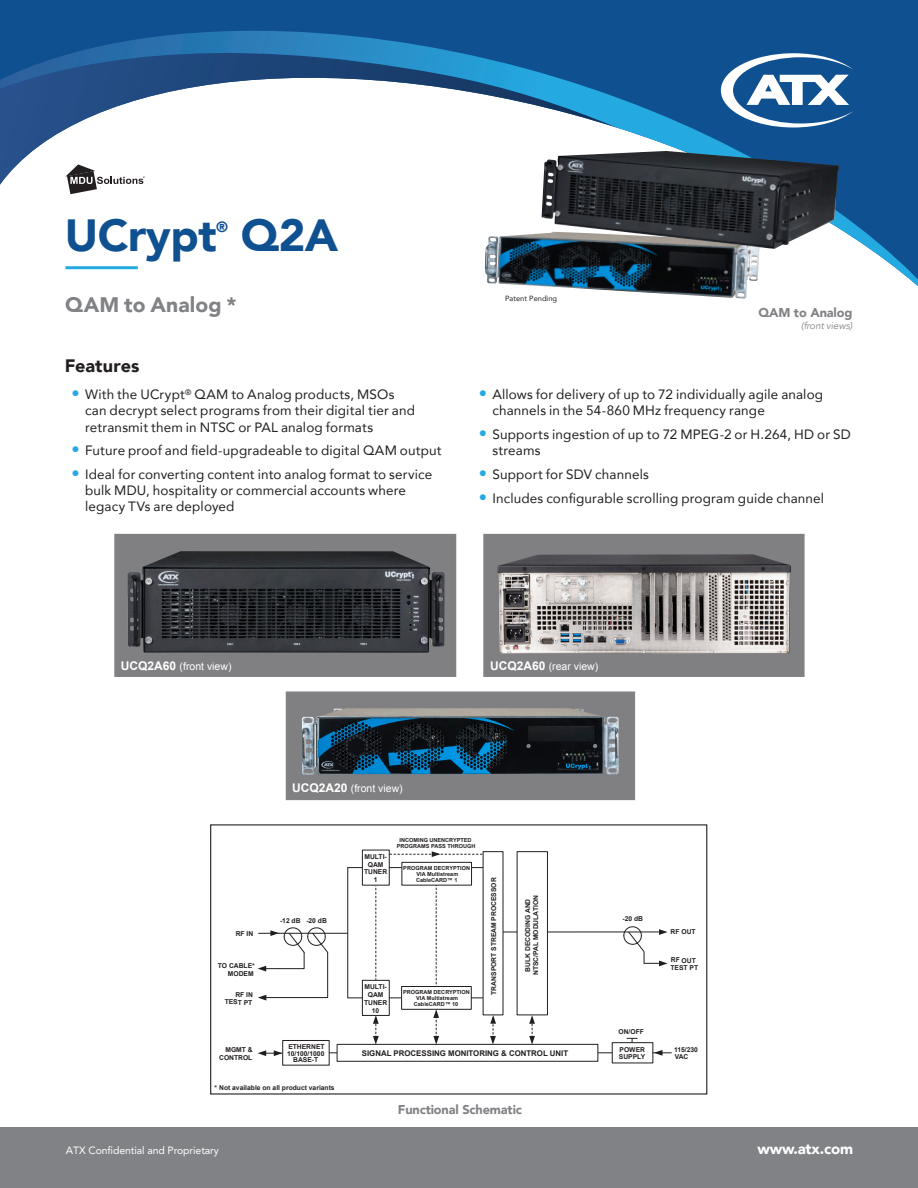
<style>
.page{position:relative;width:918px;height:1188px;background:#fff}
.page>*{position:absolute;margin:0;border:0;box-sizing:border-box;transform-origin:0 0}
.t1{font:900 45px "Avenir";letter-spacing:-.01em;color:#0f5091}
.t2{font:900 21px "Avenir";letter-spacing:.005em;color:#808285}
.t3{font:900 18px "Avenir";color:#231f20}
.t4{font:900 15px "Avenir";letter-spacing:-.01em;color:#fff}
.t5{font:900 14.85px "Avenir";color:#0f5091}
.t6{font:13.5px/16.2px "Avenir";letter-spacing:.01em;color:#231f20}
.t7{font:900 12.75px "Avenir";letter-spacing:-.01em;color:#808285}
.t8{font:10.5px "Arial";color:#fff}
.t9{font:10.5px "Avenir LT Pro";letter-spacing:-.01em;color:#fff}
.t10{font:italic 9.75px "Avenir";color:#808285}
.t11{font:700 7.8px "Arial";color:#231f20}
.t12{font:7.5px "Avenir";color:#231f20}
.t13{font:700 6.75px/7.8px "Arial";color:#231f20;text-align:center}
.t14{font:700 5.55px/6.3px "Arial";color:#231f20;text-align:center}
.t15{font:700 2.25px "Arial";color:#231f20;scale:1.06 1}
.s1{font-size:16.5px;color:#24aae1}
.s2{font-weight:700;font-size:12px}
</style>
<div class="page">
<div style="left:0;top:1127px;width:918px;height:61px;background:#808285"></div>
<div style="left:0;top:0;width:918px;height:31px;background:#0f5091"></div>
<svg style="left:0;top:31px;width:918px;height:255px"></svg>
<svg style="left:721px;top:53px;width:132px;height:75px"></svg>
<hr style="left:65px;top:266px;width:73px;height:3px;background:#24aae1">
<div style="left:483px;top:534px;width:322px;height:143px;background:#808083;border:2px solid #808285"></div>
<div style="left:286px;top:691px;width:349px;height:109px;background:#808083;border:2px solid #808285"></div>
<img style="left:302px;top:708px;width:317px;height:67px">
<img style="left:485px;top:232px;width:275px;height:67px">
<img style="left:541px;top:151px;width:298px;height:98px">
<div style="left:114px;top:534px;width:342px;height:143px;background:#808083"></div>
<img style="left:128px;top:551px;width:317px;height:102px">
<svg style="left:65px;top:164px;width:78px;height:30px"></svg>
<img style="left:497px;top:554px;width:294px;height:100px">
<hr style="left:348px;top:867px;width:148px;height:1px;background:#231f20">
<svg style="left:598px;top:1052px;width:14px;height:1px"></svg>
<div style="left:612px;top:1042px;width:41px;height:21px;border:1px solid #231f20"></div>
<hr style="left:279px;top:933px;width:69px;height:1px;background:#231f20">
<hr style="left:389px;top:997px;width:107px;height:1px;background:#231f20">
<svg style="left:627px;top:1038px;width:10px;height:5px"></svg>
<svg style="left:375px;top:886px;width:1px;height:94px"></svg>
<svg style="left:348px;top:997px;width:14px;height:1px"></svg>
<div style="left:362px;top:980px;width:28px;height:36px;border:1px solid #231f20"></div>
<div style="left:337px;top:1044px;width:261px;height:18px;border:1px solid #231f20"></div>
<svg style="left:436px;top:886px;width:1px;height:100px"></svg>
<div style="left:402px;top:862px;width:70px;height:23px;background:#fff"></div>
<div style="left:401px;top:862px;width:71px;height:24px;border:1px solid #231f20"></div>
<div style="left:362px;top:850px;width:27px;height:35px;background:#fff"></div>
<div style="left:362px;top:850px;width:28px;height:36px;border:1px solid #231f20"></div>
<div style="left:282px;top:1040px;width:48px;height:26px;border:1px solid #231f20"></div>
<div style="left:402px;top:987px;width:69px;height:22px;background:#fff"></div>
<div style="left:401px;top:986px;width:71px;height:24px;border:1px solid #231f20"></div>
<div style="left:210px;top:824px;width:497px;height:271px;border:1px solid #231f20"></div>
<svg style="left:386px;top:851px;width:97px;height:6px"></svg>
<svg style="left:258px;top:927px;width:71px;height:74px"></svg>
<svg style="left:258px;top:1050px;width:26px;height:6px"></svg>
<svg style="left:653px;top:1050px;width:18px;height:6px"></svg>
<svg style="left:373px;top:1015px;width:6px;height:30px"></svg>
<svg style="left:433px;top:1009px;width:6px;height:36px"></svg>
<svg style="left:490px;top:1015px;width:6px;height:30px"></svg>
<hr style="left:490px;top:932px;width:173px;height:1px;background:#231f20">
<svg style="left:623px;top:926px;width:45px;height:40px"></svg>
<hr style="left:347px;top:868px;width:1px;height:130px;background:#231f20">
<div style="left:517px;top:852px;width:30px;height:163px;background:#fff"></div>
<div style="left:517px;top:851px;width:31px;height:164px;border:1px solid #231f20"></div>
<svg style="left:529px;top:1015px;width:6px;height:30px"></svg>
<div style="left:483px;top:852px;width:20px;height:163px;background:#fff"></div>
<p class="t15" style="left:143px;top:176px;width:3px">®</p>
<h1 class="t1" style="left:65px;top:197px;width:153px">UCrypt</h1>
<p class="t5" style="left:216px;top:214px;width:13px">®</p>
<h1 class="t1" style="left:241px;top:197px;width:99px">Q2A</h1>
<h2 class="t2" style="left:65px;top:286px;width:173px">QAM to Analog *</h2>
<h3 class="t3" style="left:65px;top:350px;width:76px">Features</h3>
<p class="t6" style="left:85px;top:386px;width:331px;text-indent:-14px"><span class="s1">•</span> With the UCrypt<sup>®</sup> QAM to Analog products, MSOs can decrypt select programs from their digital tier and retransmit them in NTSC or PAL analog formats</p>
<p class="t6" style="left:72px;top:442px;width:372px"><span class="s1">•</span> Future proof and field-upgradeable to digital QAM output</p>
<p class="t6" style="left:85px;top:466px;width:349px;text-indent:-14px"><span class="s1">•</span> Ideal for converting content into analog format to service bulk MDU, hospitality or commercial accounts where legacy TVs are deployed</p>
<p class="t12" style="left:505px;top:292px;width:54px">Patent Pending</p>
<p class="t7" style="left:758px;top:302px;width:96px">QAM to Analog</p>
<p class="t10" style="left:801px;top:320px;width:53px">(front views)</p>
<p class="t6" style="left:492px;top:386px;width:332px;text-indent:-14px"><span class="s1">•</span> Allows for delivery of up to 72 individually agile analog channels in the 54-860 MHz frequency range</p>
<p class="t6" style="left:492px;top:426px;width:360px;text-indent:-14px"><span class="s1">•</span> Supports ingestion of up to 72 MPEG-2 or H.264, HD or SD streams</p>
<p class="t6" style="left:479px;top:466px;width:172px"><span class="s1">•</span> Support for SDV channels</p>
<p class="t6" style="left:479px;top:490px;width:347px"><span class="s1">•</span> Includes configurable scrolling program guide channel</p>
<p class="t8" style="left:121px;top:659px;width:112px"><span class="s2">UCQ2A60</span> (front view)</p>
<p class="t8" style="left:292px;top:781px;width:112px"><span class="s2">UCQ2A20</span> (front view)</p>
<p class="t8" style="left:490px;top:660px;width:110px"><span class="s2">UCQ2A60</span> (rear view)</p>
<p class="t14" style="left:397px;top:837px;width:80px">INCOMING UNENCRYPTED<br>PROGRAMS PASS THROUGH</p>
<p class="t13" style="left:364px;top:853px;width:25px">MULTI-<br>QAM<br>TUNER<br>1</p>
<p class="t14" style="left:403px;top:865px;width:68px">PROGRAM DECRYPTION<br>VIA Multistream<br>CableCARD™ 1</p>
<p class="t13" style="left:490px;top:995px;width:119px;rotate:-90deg">TRANSPORT STREAM PROCESSOR</p>
<p class="t13" style="left:524px;top:975px;width:82px;rotate:-90deg">BULK DECODING AND<br>NTSC/PAL MODULATION</p>
<p class="t13" style="left:622px;top:915px;width:22px">-20 dB</p>
<p class="t13" style="left:306px;top:917px;width:22px">-20 dB</p>
<p class="t13" style="left:280px;top:917px;width:22px">-12 dB</p>
<p class="t13" style="left:671px;top:928px;width:27px">RF OUT</p>
<p class="t13" style="left:671px;top:956px;width:27px">RF OUT</p>
<p class="t13" style="left:236px;top:929px;width:19px">RF IN</p>
<p class="t13" style="left:218px;top:962px;width:38px">TO CABLE*</p>
<p class="t13" style="left:671px;top:964px;width:29px">TEST PT</p>
<p class="t13" style="left:228px;top:970px;width:27px">MODEM</p>
<p class="t13" style="left:225px;top:991px;width:30px;text-align:right">RF IN<br>TEST PT</p>
<p class="t13" style="left:364px;top:983px;width:25px">MULTI-<br>QAM<br>TUNER<br>10</p>
<p class="t14" style="left:403px;top:989px;width:68px">PROGRAM DECRYPTION<br>VIA Multistream<br>CableCARD™ 10</p>
<p class="t13" style="left:219px;top:1046px;width:35px;text-align:right">MGMT &amp;<br>CONTROL</p>
<p class="t13" style="left:287px;top:1043px;width:39px;line-height:6.9px">ETHERNET<br>10/100/1000<br>BASE-T</p>
<p class="t13" style="left:215px;top:1084px;width:122px">* Not available on all product variants</p>
<p class="t11" style="left:362px;top:1048px;width:208px">SIGNAL PROCESSING MONITORING &amp; CONTROL UNIT</p>
<p class="t7" style="left:398px;top:1099px;width:126px">Functional Schematic</p>
<p class="t13" style="left:619px;top:1028px;width:27px">ON/OFF</p>
<p class="t13" style="left:619px;top:1046px;width:28px;text-align:left">POWER<br>SUPPLY</p>
<p class="t13" style="left:674px;top:1046px;width:25px;text-align:left">115/230<br>VAC</p>
<p class="t9" style="left:66px;top:1144px;width:155px">ATX Confidential and Proprietary</p>
<p class="t4" style="left:758px;top:1136px;width:97px">www.atx.com</p>
</div>
